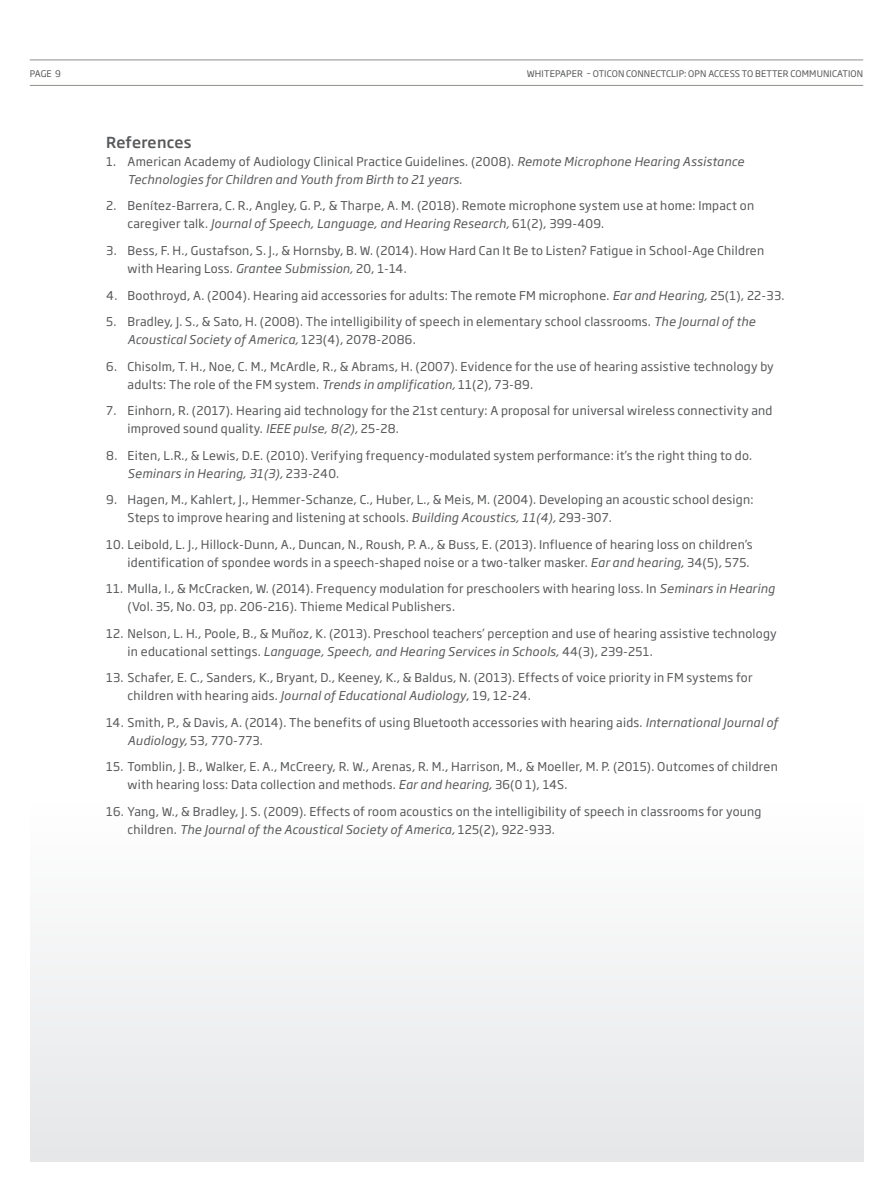
<style>
.page{position:relative;width:893px;height:1191px;background:#fff}
.page>*{position:absolute;margin:0;border:0;box-sizing:border-box;transform-origin:0 0}
.t1{font:500 15px "Soho Gothic Pro";letter-spacing:.005em;color:#57585a}
.t2{font:12px/18px "Soho Gothic Pro";letter-spacing:.02em;color:#57585a}
.t3{font:italic 12px/18px "Soho Gothic Pro";letter-spacing:.02em;color:#57585a}
.t4{font:9px "Soho Gothic Pro";letter-spacing:.015em;color:#57585a}
.s1{font-style:normal}
.s2{font-style:italic}
</style>
<div class="page">
<div style="left:30px;top:804px;width:833px;height:357px;background:#f2f2f3"></div>
<hr style="left:30px;top:85px;width:833px;height:1px;background:#928e8b">
<hr style="left:30px;top:60px;width:833px;height:1px;background:#928e8b">
<p class="t4" style="left:30px;top:66px;width:33px">PAGE 9</p>
<p class="t4" style="left:527px;top:66px;width:338px">WHITEPAPER – OTICON CONNECTCLIP: OPN ACCESS TO BETTER COMMUNICATION</p>
<p class="t1" style="left:106px;top:131px;width:87px">References</p>
<p class="t3" style="left:128px;top:152px;width:618px;text-indent:-21px"><span class="s1">1. American Academy of Audiology Clinical Practice Guidelines. (2008).</span> Remote Microphone Hearing Assistance<br>Technologies for Children and Youth from Birth to 21 years.</p>
<p class="t2" style="left:128px;top:196px;width:628px;text-indent:-21px">2. Benítez-Barrera, C. R., Angley, G. P., &amp; Tharpe, A. M. (2018). Remote microphone system use at home: Impact on caregiver talk. <span class="s2">Journal of Speech, Language, and Hearing Research,</span> 61(2), 399-409.</p>
<p class="t2" style="left:128px;top:241px;width:638px;text-indent:-21px">3. Bess, F. H., Gustafson, S. J., &amp; Hornsby, B. W. (2014). How Hard Can It Be to Listen? Fatigue in School-Age Children with Hearing Loss. <span class="s2">Grantee Submission,</span> 20, 1-14.</p>
<p class="t2" style="left:106px;top:285px;width:680px">4. Boothroyd, A. (2004). Hearing aid accessories for adults: The remote FM microphone. <span class="s2">Ear and Hearing,</span> 25(1), 22-33.</p>
<p class="t2" style="left:128px;top:312px;width:629px;text-indent:-21px">5. Bradley, J. S., &amp; Sato, H. (2008). The intelligibility of speech in elementary school classrooms. <span class="s2">The Journal of the<br>Acoustical Society of America,</span> 123(4), 2078-2086.</p>
<p class="t2" style="left:128px;top:356px;width:648px;text-indent:-21px">6. Chisolm, T. H., Noe, C. M., McArdle, R., &amp; Abrams, H. (2007). Evidence for the use of hearing assistive technology by adults: The role of the FM system. <span class="s2">Trends in amplification,</span> 11(2), 73-89.</p>
<p class="t2" style="left:128px;top:401px;width:646px;text-indent:-21px">7. Einhorn, R. (2017). Hearing aid technology for the 21st century: A proposal for universal wireless connectivity and improved sound quality. <span class="s2">IEEE pulse, 8(2),</span> 25-28.</p>
<p class="t2" style="left:128px;top:445px;width:626px;text-indent:-21px">8. Eiten, L.R., &amp; Lewis, D.E. (2010). Verifying frequency-modulated system performance: it’s the right thing to do.<br><span class="s2">Seminars in Hearing, 31(3),</span> 233-240.</p>
<p class="t2" style="left:128px;top:490px;width:627px;text-indent:-21px">9. Hagen, M., Kahlert, J., Hemmer-Schanze, C., Huber, L., &amp; Meis, M. (2004). Developing an acoustic school design:<br>Steps to improve hearing and listening at schools. <span class="s2">Building Acoustics, 11(4),</span> 293-307.</p>
<p class="t2" style="left:106px;top:534px;width:648px;text-align:right">10. Leibold, L. J., Hillock-Dunn, A., Duncan, N., Roush, P. A., &amp; Buss, E. (2013). Influence of hearing loss on children’s identification of spondee words in a speech-shaped noise or a two-talker masker. <span class="s2">Ear and hearing,</span> 34(5), 575.</p>
<p class="t2" style="left:128px;top:579px;width:649px;text-indent:-21px">11. Mulla, I., &amp; McCracken, W. (2014). Frequency modulation for preschoolers with hearing loss. In <span class="s2">Seminars in Hearing </span>(Vol. 35, No. 03, pp. 206-216). Thieme Medical Publishers.</p>
<p class="t2" style="left:128px;top:623px;width:651px;text-indent:-21px">12. Nelson, L. H., Poole, B., &amp; Muñoz, K. (2013). Preschool teachers’ perception and use of hearing assistive technology in educational settings. <span class="s2">Language, Speech, and Hearing Services in Schools,</span> 44(3), 239-251.</p>
<p class="t2" style="left:128px;top:668px;width:627px;text-indent:-21px">13. Schafer, E. C., Sanders, K., Bryant, D., Keeney, K., &amp; Baldus, N. (2013). Effects of voice priority in FM systems for children with hearing aids. <span class="s2">Journal of Educational Audiology</span>, 19, 12-24.</p>
<p class="t2" style="left:128px;top:712px;width:652px;text-indent:-21px">14. Smith, P., &amp; Davis, A. (2014). The benefits of using Bluetooth accessories with hearing aids. <span class="s2">International Journal of<br>Audiology,</span> 53, 770-773.</p>
<p class="t2" style="left:128px;top:757px;width:652px;text-indent:-21px">15. Tomblin, J. B., Walker, E. A., McCreery, R. W., Arenas, R. M., Harrison, M., &amp; Moeller, M. P. (2015). Outcomes of children with hearing loss: Data collection and methods. <span class="s2">Ear and hearing,</span> 36(0 1), 14S.</p>
<p class="t2" style="left:128px;top:801px;width:635px;text-indent:-21px">16. Yang, W., &amp; Bradley, J. S. (2009). Effects of room acoustics on the intelligibility of speech in classrooms for young children. <span class="s2">The Journal of the Acoustical Society of America,</span> 125(2), 922-933.</p>
</div>
